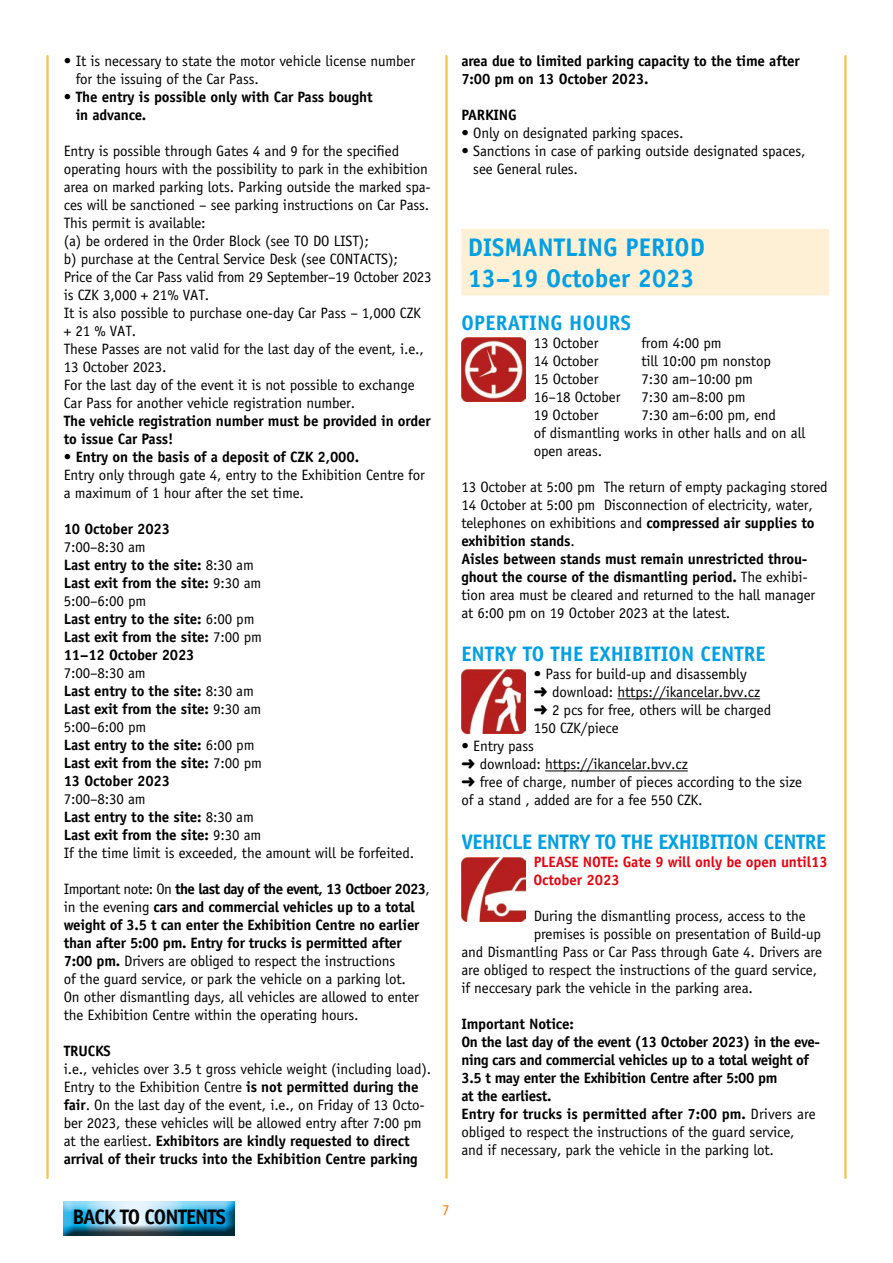
<style>
.page{position:relative;width:893px;height:1263px;background:#fff}
.page>*{position:absolute;margin:0;border:0;box-sizing:border-box;transform-origin:0 0}
.t1{font:700 25.5px/30.6px "ITC Officina Sans CE";color:#009fe3}
.t2{font:700 21px "ITC Officina Sans CE";color:#009fe3}
.t3{font:700 21px "ITC Officina Sans CE";letter-spacing:-.025em;color:#009fe3}
.t4{font:700 21px "ITC Officina Sans CE";letter-spacing:-.045em;color:#000}
.t5{font:15px/18px "ITC Officina Sans CE";letter-spacing:-.01em;color:#000}
.t6{font:700 15px/18px "ITC Officina Sans CE";letter-spacing:-.01em;color:#000}
.t7{font:700 15px "ITC Officina Sans CE";letter-spacing:-.01em;color:#e30613}
.t8{font:15px "ITC Officina Sans CE";color:#ef7d00}
.s1{font-weight:400}
.s2{font-weight:700}
</style>
<div class="page">
<hr style="left:445px;top:56px;width:3px;height:1122px;background:#f6c249">
<hr style="left:46px;top:56px;width:3px;height:1122px;background:#f6c249">
<hr style="left:844px;top:56px;width:3px;height:1122px;background:#f6c249">
<div style="left:461px;top:229px;width:368px;height:36px;background:#fdf0d4"></div>
<div style="left:461px;top:259px;width:368px;height:36px;background:#fdf0d4"></div>
<hr style="left:617px;top:698px;width:143px;height:1px;background:#000">
<hr style="left:545px;top:770px;width:143px;height:1px;background:#000">
<img style="left:461px;top:338px;width:64px;height:64px">
<img style="left:461px;top:669px;width:64px;height:64px">
<img style="left:461px;top:857px;width:64px;height:64px">
<div style="left:57px;top:1194px;width:189px;height:44px;background:#000;opacity:.75"></div>
<p class="t5" style="left:76px;top:52px;width:341px;text-indent:-12px">• It is necessary to state the motor vehicle license number for the issuing of the Car Pass.</p>
<p class="t6" style="left:76px;top:88px;width:298px;text-indent:-12px"><span class="s1">•</span> The entry is possible only with Car Pass bought in advance.</p>
<p class="t5" style="left:64px;top:142px;width:369px">Entry is possible through Gates 4 and 9 for the specified operating hours with the possibility to park in the exhibition area on marked parking lots. Parking outside the marked spa&shy;ces will be sanctioned – see parking instructions on Car Pass.<br>This permit is available:<br>(a) be ordered in the Order Block (see TO DO LIST);<br>b) purchase at the Central Service Desk (see CONTACTS);<br>Price of the Car Pass valid from 29 September–19 October 2023 is CZK 3,000 + 21% VAT.<br>It is also possible to purchase one-day Car Pass – 1,000 CZK + 21 % VAT.<br>These Passes are not valid for the last day of the event, i.e., 13 October 2023.<br>For the last day of the event it is not possible to exchange Car Pass for another vehicle registration number.</p>
<p class="t6" style="left:64px;top:412px;width:368px">The vehicle registration number must be provided in order to issue Car Pass!</p>
<p class="t5" style="left:64px;top:448px;width:363px">• <span class="s2">Entry on the basis of a deposit of CZK 2,000.<br></span>Entry only through gate 4, entry to the Exhibition Centre for a maximum of 1 hour after the set time.</p>
<p class="t6" style="left:64px;top:520px;width:108px">10 October 2023</p>
<p class="t6" style="left:64px;top:538px;width:200px"><span class="s1">7:00–8:30 am<br></span>Last entry to the site: <span class="s1">8:30 am<br></span>Last exit from the site: <span class="s1">9:30 am<br>5:00–6:00 pm<br></span>Last entry to the site: <span class="s1">6:00 pm<br></span>Last exit from the site: <span class="s1">7:00 pm<br></span>11–12 October 2023</p>
<p class="t6" style="left:64px;top:664px;width:200px"><span class="s1">7:00–8:30 am<br></span>Last entry to the site: <span class="s1">8:30 am<br></span>Last exit from the site: <span class="s1">9:30 am<br>5:00–6:00 pm<br></span>Last entry to the site: <span class="s1">6:00 pm<br></span>Last exit from the site: <span class="s1">7:00 pm<br></span>13 October 2023</p>
<p class="t5" style="left:64px;top:790px;width:352px">7:00–8:30 am<br><span class="s2">Last entry to the site:</span> 8:30 am<br><span class="s2">Last exit from the site:</span> 9:30 am<br>If the time limit is exceeded, the amount will be forfeited.</p>
<p class="t5" style="left:64px;top:880px;width:368px">Important note: On <span class="s2">the last day of the event, 13 Octboer 2023</span>, in the evening <span class="s2">cars and commercial vehicles up to a total weight of 3.5 t can enter the Exhibition Centre no -earlier than after 5:00 pm. Entry for trucks is permitted after 7:00 pm.</span> Drivers are obliged to respect the instructions<br>of the guard service, or park the vehicle on a parking lot.<br>On other dismantling days, all vehicles are allowed to enter the Exhibition Centre within the operating hours.</p>
<p class="t6" style="left:64px;top:1042px;width:49px">TRUCKS</p>
<p class="t5" style="left:64px;top:1060px;width:369px">i.e., vehicles over 3.5 t gross vehicle weight (including load).<br>Entry to the Exhibition Centre <span class="s2">is not permitted during the fair</span>. On the last day of the event, i.e., on Friday of 13 Octo&shy;ber 2023, these vehicles will be allowed entry after 7:00 pm at the earliest. <span class="s2">Exhibitors are kindly requested to direct arrival of their trucks into the Exhibition Centre parking</span></p>
<p class="t6" style="left:461px;top:52px;width:340px">area due to limited parking capacity to the time after<br>7:00 pm on 13 October 2023.</p>
<p class="t6" style="left:461px;top:106px;width:57px">PARKING</p>
<p class="t5" style="left:461px;top:124px;width:224px">• Only on designated parking spaces.</p>
<p class="t5" style="left:473px;top:142px;width:334px;text-indent:-12px">• Sanctions in case of parking outside designated spaces, see General rules.</p>
<h1 class="t1" style="left:468px;top:233px;width:239px">DISMANTLING PERIOD<br>13–19 October 2023</h1>
<h2 class="t2" style="left:461px;top:311px;width:171px">OPERATING HOURS</h2>
<p class="t5" style="left:534px;top:334px;width:66px">13 October</p>
<p class="t5" style="left:641px;top:334px;width:82px">from 4:00 pm</p>
<p class="t5" style="left:534px;top:352px;width:66px">14 October</p>
<p class="t5" style="left:641px;top:352px;width:131px">till 10:00 pm nonstop</p>
<p class="t5" style="left:534px;top:370px;width:66px">15 October</p>
<p class="t5" style="left:641px;top:370px;width:113px">7:30 am–10:00 pm</p>
<p class="t5" style="left:534px;top:388px;width:88px">16–18 October</p>
<p class="t5" style="left:641px;top:388px;width:106px">7:30 am–8:00 pm</p>
<p class="t5" style="left:534px;top:406px;width:66px">19 October</p>
<p class="t5" style="left:641px;top:406px;width:136px">7:30 am–6:00 pm, end</p>
<p class="t5" style="left:534px;top:424px;width:273px">of dismantling works in other halls and on all</p>
<p class="t5" style="left:534px;top:442px;width:70px">open areas.</p>
<p class="t5" style="left:461px;top:478px;width:368px">13 October at 5:00 pm The return of empty packaging stored</p>
<p class="t5" style="left:461px;top:496px;width:353px">14 October at 5:00 pm Disconnection of electricity, water,</p>
<p class="t5" style="left:461px;top:514px;width:355px">telephones on exhibitions and <span class="s2">compressed air supplies to</span></p>
<p class="t6" style="left:461px;top:532px;width:115px">exhibition stands<span class="s1">.</span></p>
<p class="t6" style="left:461px;top:550px;width:348px">Aisles between stands must remain unrestricted throu-</p>
<p class="t6" style="left:461px;top:568px;width:348px">ghout the course of the dismantling period. <span class="s1">The exhibi-</span></p>
<p class="t5" style="left:461px;top:586px;width:355px">tion area must be cleared and returned to the hall manager</p>
<p class="t5" style="left:461px;top:604px;width:270px">at 6:00 pm on 19 October 2023 at the latest.</p>
<h2 class="t2" style="left:461px;top:642px;width:306px">ENTRY TO THE EXHIBITION CENTRE</h2>
<p class="t5" style="left:534px;top:665px;width:214px">• Pass for build-up and disassembly</p>
<p class="t5" style="left:534px;top:683px;width:228px">➜ download: https://ikancelar.bvv.cz</p>
<p class="t5" style="left:534px;top:701px;width:239px">➜ 2 pcs for free, others will be charged</p>
<p class="t5" style="left:534px;top:719px;width:87px">150 CZK/piece</p>
<p class="t5" style="left:461px;top:737px;width:74px">• Entry pass</p>
<p class="t5" style="left:461px;top:755px;width:228px">➜ download: https://ikancelar.bvv.cz</p>
<p class="t5" style="left:461px;top:773px;width:342px">➜ free of charge, number of pieces according to the size</p>
<p class="t5" style="left:461px;top:791px;width:243px">of a stand , added are for a fee 550 CZK.</p>
<h2 class="t3" style="left:461px;top:829px;width:366px">VEHICLE ENTRY TO THE EXHIBITION CENTRE</h2>
<p class="t7" style="left:534px;top:853px;width:296px">PLEASE NOTE: Gate 9 will only be open until13</p>
<p class="t7" style="left:533px;top:871px;width:88px">October 2023</p>
<p class="t5" style="left:534px;top:907px;width:274px">During the dismantling process, access to the</p>
<p class="t5" style="left:534px;top:925px;width:289px">premises is possible on presentation of Build-up</p>
<p class="t5" style="left:461px;top:943px;width:362px">and Dismantling Pass or Car Pass through Gate 4. Drivers are</p>
<p class="t5" style="left:461px;top:961px;width:357px">are obliged to respect the instructions of the guard service,</p>
<p class="t5" style="left:461px;top:979px;width:293px">if neccesary park the vehicle in the parking area.</p>
<p class="t6" style="left:461px;top:1015px;width:114px">Important Notice:</p>
<p class="t6" style="left:461px;top:1033px;width:360px">On the last day of the event (13 October 2023) in the eve-</p>
<p class="t6" style="left:461px;top:1051px;width:349px">ning cars and commercial vehicles up to a total weight of</p>
<p class="t6" style="left:461px;top:1069px;width:318px">3.5 t may enter the Exhibition Centre after 5:00 pm</p>
<p class="t6" style="left:461px;top:1087px;width:92px">at the earliest.</p>
<p class="t6" style="left:461px;top:1105px;width:356px">Entry for trucks is permitted after 7:00 pm. <span class="s1">Drivers are</span></p>
<p class="t5" style="left:461px;top:1123px;width:335px">obliged to respect the instructions of the guard service,</p>
<p class="t5" style="left:461px;top:1141px;width:314px">and if necessary, park the vehicle in the parking lot.</p>
<h2 class="t4" style="left:73px;top:1204px;width:155px">BACK TO CONTENTS</h2>
<p class="t8" style="left:442px;top:1201px;width:9px">7</p>
</div>
